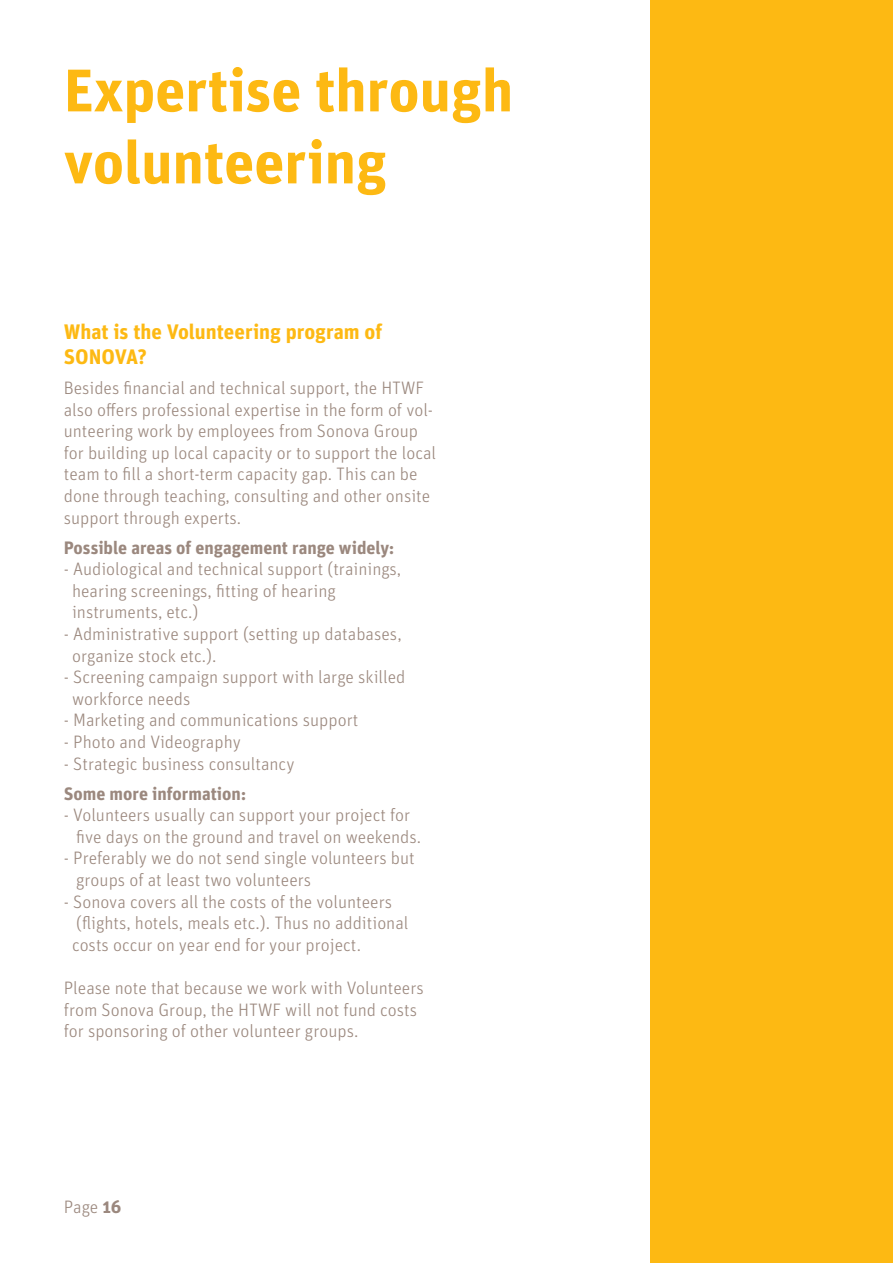
<style>
.page{position:relative;width:893px;height:1263px;background:#fff}
.page>*{position:absolute;margin:0;border:0;box-sizing:border-box;transform-origin:0 0}
.t1{font:700 60px/72px "Unit Pro";color:#fdb913}
.t2{font:700 21px/25.2px "Unit Pro";color:#fdb913}
.t3{font:300 18px/21.6px "Unit Pro";color:#9b887e}
.t4{font:700 18px "Unit Pro";color:#9b887e}
.s1{font-weight:700}
</style>
<div class="page">
<div style="left:651px;top:0;width:242px;height:1263px;background:#fdb913"></div>
<h1 class="t1" style="left:64px;top:51px;width:451px">Expertise through volunteering</h1>
<p class="t2" style="left:64px;top:318px;width:320px">What is the Volunteering program of<br>SONOVA?</p>
<p class="t3" style="left:64px;top:376px;width:374px">Besides financial and technical support, the HTWF also offers professional expertise in the form of vol&shy;unteering work by employees from Sonova Group for building up local capacity or to support the local team to fill a short-term capacity gap. This can be done through teaching, consulting and other onsite support through experts.</p>
<p class="t4" style="left:64px;top:534px;width:332px">Possible areas of engagement range widely:</p>
<p class="t3" style="left:72px;top:558px;width:331px;text-indent:-8px">- Audiological and technical support (trainings, hearing screenings, fitting of hearing instruments, etc.)</p>
<p class="t3" style="left:72px;top:622px;width:331px;text-indent:-8px">- Administrative support (setting up databases, organize stock etc.).</p>
<p class="t3" style="left:72px;top:666px;width:335px;text-indent:-8px">- Screening campaign support with large skilled workforce needs</p>
<p class="t3" style="left:64px;top:709px;width:296px">- Marketing and communications support</p>
<p class="t3" style="left:64px;top:730px;width:179px">- Photo and Videography</p>
<p class="t3" style="left:64px;top:752px;width:232px">- Strategic business consultancy</p>
<p class="t4" style="left:64px;top:780px;width:184px">Some more information:</p>
<p class="t3" style="left:76px;top:804px;width:346px;text-indent:-12px">- Volunteers usually can support your project for five days on the ground and travel on weekends.</p>
<p class="t3" style="left:76px;top:847px;width:340px;text-indent:-12px">- Preferably we do not send single volunteers but groups of at least two volunteers</p>
<p class="t3" style="left:72px;top:890px;width:338px;text-indent:-8px">- Sonova covers all the costs of the volunteers (flights, hotels, meals etc.). Thus no additional costs occur on year end for your project.</p>
<p class="t3" style="left:64px;top:976px;width:361px">Please note that because we work with Volunteers from Sonova Group, the HTWF will not fund costs for sponsoring of other volunteer groups.</p>
<p class="t3" style="left:64px;top:1196px;width:59px">Page <span class="s1">16</span></p>
</div>
